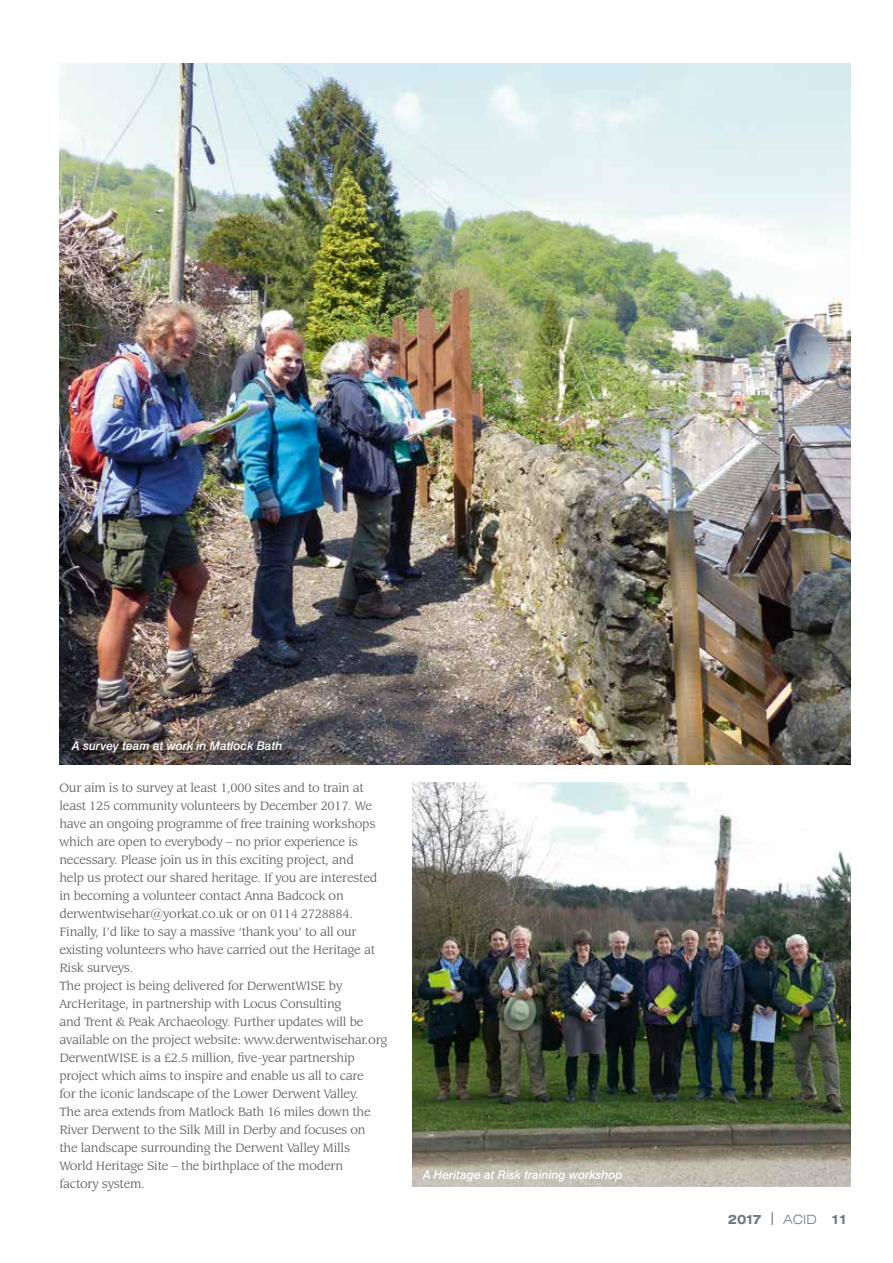
<style>
.page{position:relative;width:893px;height:1263px;background:#fff}
.page>*{position:absolute;margin:0;border:0;box-sizing:border-box;transform-origin:0 0}
.t1{font:13.35px/18px "Leawood IT Cby BT";letter-spacing:-.02em;color:#626261}
.t2{font:700 expanded 12.75px "Swiss 721 BT";letter-spacing:-.115em;color:#6e7981}
.t3{font:italic 500 12px "Swiss 721 BT";color:#fff}
.s1{font-family:"Lubalin Graph IT Cby BT";font-weight:500;font-stretch:normal}
.s2{font-weight:300}
</style>
<div class="page">
<img style="left:60px;top:64px;width:790px;height:700px">
<img style="left:412px;top:782px;width:438px;height:404px">
<div style="left:69px;top:738px;width:225px;height:27px;background:#000;opacity:.75"></div>
<p class="t3" style="left:72px;top:739px;width:212px">A survey team at work in Matlock Bath</p>
<p class="t1" style="left:60px;top:779px;width:329px">Our aim is to survey at least 1,000 sites and to train at least 125 community volunteers by December 2017. We have an ongoing programme of free training workshops which are open to everybody – no prior experience is necessary. Please join us in this exciting project, and<br>help us protect our shared heritage. If you are interested in becoming a volunteer contact Anna Badcock on derwentwisehar@yorkat.co.uk or on 0114 2728884.<br>Finally, I’d like to say a massive ‘thank you’ to all our existing volunteers who have carried out the Heritage at Risk surveys.<br>The project is being delivered for DerwentWISE by ArcHeritage, in partnership with Locus Consulting<br>and Trent &amp; Peak Archaeology. Further updates will be available on the project website: www.derwentwisehar.org DerwentWISE is a £2.5 million, five-year partnership project which aims to inspire and enable us all to care<br>for the iconic landscape of the Lower Derwent Valley.<br>The area extends from Matlock Bath 16 miles down the River Derwent to the Silk Mill in Derby and focuses on<br>the landscape surrounding the Derwent Valley Mills<br>World Heritage Site – the birthplace of the modern<br>factory system.</p>
<p class="t3" style="left:423px;top:1167px;width:201px">A Heritage at Risk training workshop</p>
<p class="t2" style="left:728px;top:1211px;width:122px">2017 <span class="s1">|</span> <span class="s2">ACID</span> 11</p>
</div>
